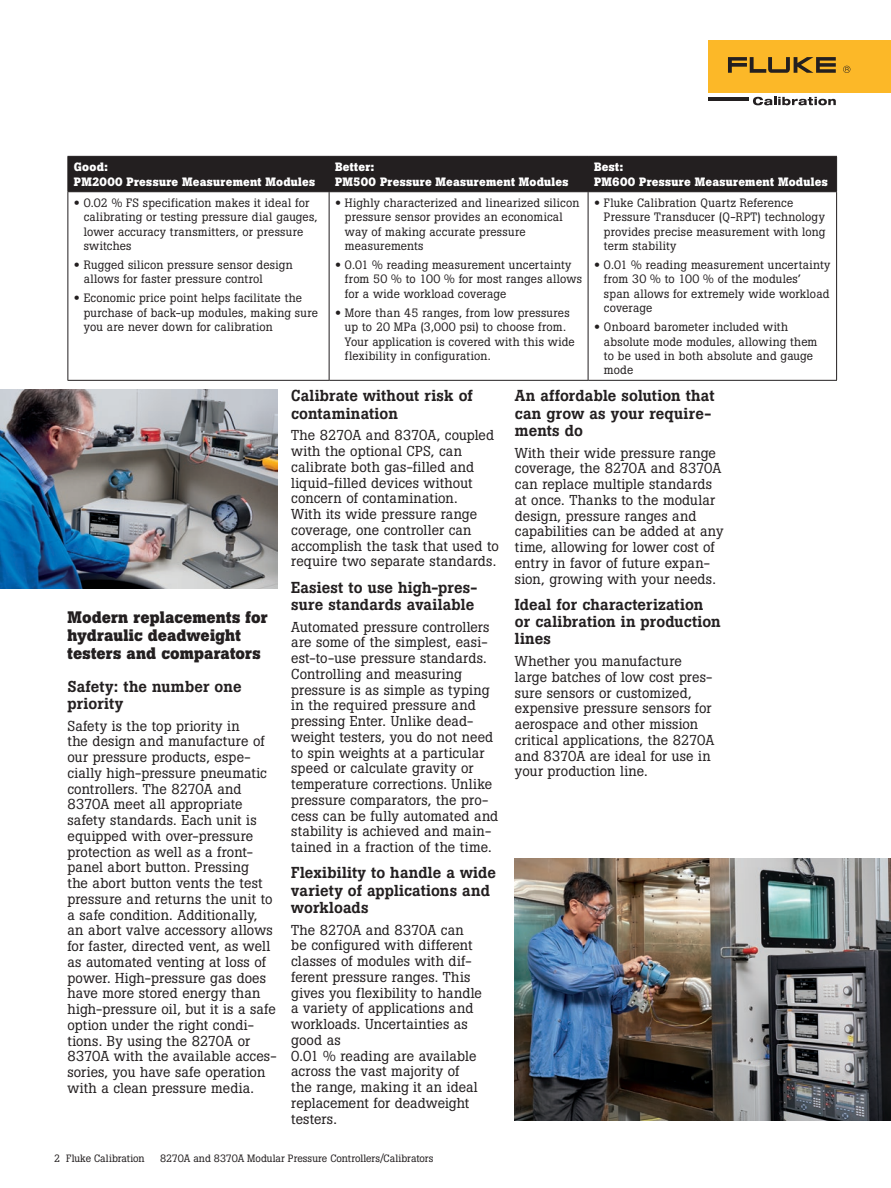
<style>
.page{position:relative;width:891px;height:1188px;background:#fff}
.page>*{position:absolute;margin:0;border:0;box-sizing:border-box;transform-origin:0 0}
.Subhead{font:700 16.5px/18px "Boton Pro";letter-spacing:.005em;color:#231f20}
.Body_subhead_2{font:500 15.75px/17.2px "Boton Pro";letter-spacing:.005em;color:#231f20}
.Body_1st_paragraph{font:14.25px/15.8px "Boton Pro";letter-spacing:.01em;color:#231f20}
.captions{font:12px/14.4px "Boton Pro";letter-spacing:.015em;color:#231f20}
.Chart{font:700 12px/14.4px "Boton Pro";letter-spacing:.02em;color:#fff}
.t1{font:10.5px "Boton Pro";color:#231f20}
.s1{font-family:"Helvetica Neue LT Pro";font-weight:100;font-stretch:expanded}
</style>
<div class="page">
<div style="left:708px;top:40px;width:183px;height:53px;background:#fcb828"></div>
<svg style="left:728px;top:57px;width:108px;height:16px"></svg>
<svg style="left:843px;top:66px;width:7px;height:7px"></svg>
<hr style="left:708px;top:97px;width:41px;height:4px;background:#231f20">
<svg style="left:753px;top:97px;width:83px;height:8px"></svg>
<div style="left:69px;top:157px;width:767px;height:34px;background:#231f20"></div>
<hr style="left:328px;top:157px;width:2px;height:34px;background:#231f20">
<hr style="left:68px;top:156px;width:261px;height:1px;background:#231f20">
<hr style="left:68px;top:157px;width:1px;height:34px;background:#231f20">
<hr style="left:329px;top:156px;width:259px;height:1px;background:#231f20">
<hr style="left:588px;top:156px;width:249px;height:1px;background:#231f20">
<hr style="left:588px;top:157px;width:1px;height:34px;background:#231f20">
<hr style="left:836px;top:157px;width:1px;height:34px;background:#231f20">
<hr style="left:68px;top:191px;width:261px;height:1px;background:#231f20">
<hr style="left:68px;top:192px;width:1px;height:188px;background:#231f20">
<hr style="left:329px;top:191px;width:259px;height:1px;background:#231f20">
<hr style="left:329px;top:192px;width:1px;height:188px;background:#231f20">
<hr style="left:588px;top:191px;width:249px;height:1px;background:#231f20">
<hr style="left:588px;top:192px;width:1px;height:188px;background:#231f20">
<hr style="left:836px;top:192px;width:1px;height:188px;background:#231f20">
<hr style="left:68px;top:380px;width:261px;height:1px;background:#231f20">
<hr style="left:329px;top:380px;width:259px;height:1px;background:#231f20">
<hr style="left:588px;top:380px;width:249px;height:1px;background:#231f20">
<img style="left:515px;top:858px;width:376px;height:263px">
<img style="left:0;top:390px;width:278px;height:198px">
<p class="Chart" style="left:74px;top:160px;width:243px">Good:<br>PM2000 Pressure Measurement Modules</p>
<p class="Chart" style="left:335px;top:160px;width:235px">Better:<br>PM500 Pressure Measurement Modules</p>
<p class="Chart" style="left:594px;top:160px;width:235px">Best:<br>PM600 Pressure Measurement Modules</p>
<p class="captions" style="left:84px;top:195px;width:235px;text-indent:-10px"><span class="s1">•</span> 0.02 % FS specification makes it ideal for calibrating or testing pressure dial gauges, lower accuracy transmitters, or pressure switches</p>
<p class="captions" style="left:84px;top:258px;width:210px;text-indent:-10px"><span class="s1">•</span> Rugged silicon pressure sensor design allows for faster pressure control</p>
<p class="captions" style="left:84px;top:291px;width:236px;text-indent:-10px"><span class="s1">•</span> Economic price point helps facilitate the purchase of back-up modules, making sure you are never down for calibration</p>
<p class="captions" style="left:604px;top:195px;width:223px;text-indent:-10px"><span class="s1">•</span> Fluke Calibration Quartz Reference Pressure Transducer (Q-RPT) technology provides precise measurement with long term stability</p>
<p class="captions" style="left:604px;top:258px;width:228px;text-indent:-10px"><span class="s1">•</span> 0.01 % reading measurement uncertainty from 30 % to 100 % of the modules’<br>span allows for extremely wide workload coverage</p>
<p class="captions" style="left:604px;top:320px;width:215px;text-indent:-10px"><span class="s1">•</span> Onboard barometer included with absolute mode modules, allowing them to be used in both absolute and gauge mode</p>
<p class="captions" style="left:345px;top:195px;width:236px;text-indent:-10px"><span class="s1">•</span> Highly characterized and linearized silicon pressure sensor provides an economical way of making accurate pressure measurements</p>
<p class="captions" style="left:345px;top:258px;width:239px;text-indent:-10px"><span class="s1">•</span> 0.01 % reading measurement uncertainty from 50 % to 100 % for most ranges allows for a wide workload coverage</p>
<p class="captions" style="left:345px;top:305px;width:231px;text-indent:-10px"><span class="s1">•</span> More than 45 ranges, from low pressures up to 20 MPa (3,000 psi) to choose from.<br>Your application is covered with this wide flexibility in configuration.</p>
<p class="Subhead" style="left:68px;top:608px;width:202px">Modern replacements for hydraulic deadweight testers and comparators</p>
<p class="Body_subhead_2" style="left:68px;top:678px;width:176px">Safety: the number one priority</p>
<p class="Body_1st_paragraph" style="left:68px;top:718px;width:211px">Safety is the top priority in<br>the design and manufacture of our pressure products, espe&shy;cially high-pressure pneumatic controllers. The 8270A and<br>8370A meet all appropriate safety standards. Each unit is equipped with over-pressure protection as well as a front&shy;panel abort button. Pressing<br>the abort button vents the test pressure and returns the unit to a safe condition. Additionally, an abort valve accessory allows for faster, directed vent, as well as automated venting at loss of power. High-pressure gas does have more stored energy than high-pressure oil, but it is a safe option under the right condi&shy;tions. By using the 8270A or<br>8370A with the available acces&shy;sories, you have safe operation with a clean pressure media.</p>
<p class="Body_subhead_2" style="left:291px;top:387px;width:183px">Calibrate without risk of contamination</p>
<p class="Body_1st_paragraph" style="left:291px;top:428px;width:209px">The 8270A and 8370A, coupled with the optional CPS, can calibrate both gas-filled and liquid-filled devices without concern of contamination.<br>With its wide pressure range coverage, one controller can accomplish the task that used to require two separate standards.</p>
<p class="Body_subhead_2" style="left:291px;top:578px;width:188px">Easiest to use high-pres&shy;sure standards available</p>
<p class="Body_1st_paragraph" style="left:291px;top:619px;width:209px">Automated pressure controllers are some of the simplest, easi&shy;est-to-use pressure standards.<br>Controlling and measuring pressure is as simple as typing in the required pressure and pressing Enter. Unlike dead&shy;weight testers, you do not need to spin weights at a particular speed or calculate gravity or temperature corrections. Unlike pressure comparators, the pro&shy;cess can be fully automated and stability is achieved and main&shy;tained in a fraction of the time.</p>
<p class="Body_subhead_2" style="left:291px;top:864px;width:206px">Flexibility to handle a wide variety of applications and workloads</p>
<p class="Body_1st_paragraph" style="left:291px;top:922px;width:192px">The 8270A and 8370A can be configured with different classes of modules with dif&shy;ferent pressure ranges. This gives you flexibility to handle a variety of applications and workloads. Uncertainties as good as<br>0.01 % reading are available across the vast majority of the range, making it an ideal replacement for deadweight testers.</p>
<p class="t1" style="left:54px;top:1152px;width:92px">2 Fluke Calibration</p>
<p class="t1" style="left:160px;top:1152px;width:275px">8270A and 8370A Modular Pressure Controllers/Calibrators</p>
<p class="Body_subhead_2" style="left:515px;top:387px;width:201px">An affordable solution that can grow as your require&shy;ments do</p>
<p class="Body_1st_paragraph" style="left:515px;top:445px;width:210px">With their wide pressure range coverage, the 8270A and 8370A can replace multiple standards at once. Thanks to the modular design, pressure ranges and capabilities can be added at any time, allowing for lower cost of entry in favor of future expan&shy;sion, growing with your needs.</p>
<p class="Body_subhead_2" style="left:515px;top:596px;width:207px">Ideal for characterization or calibration in production lines</p>
<p class="Body_1st_paragraph" style="left:515px;top:653px;width:201px">Whether you manufacture large batches of low cost pres&shy;sure sensors or customized, expensive pressure sensors for aerospace and other mission critical applications, the 8270A and 8370A are ideal for use in your production line.</p>
</div>
